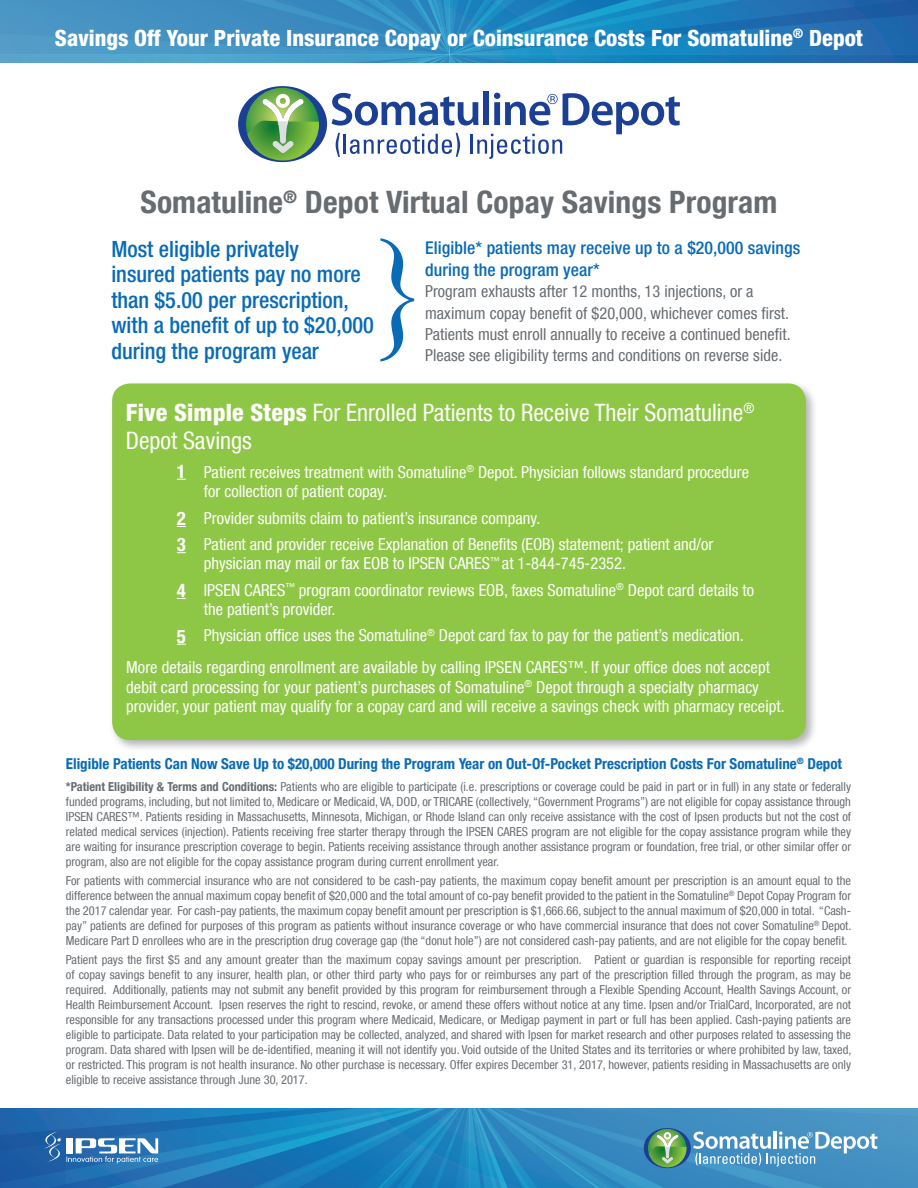
<style>
.page{position:relative;width:918px;height:1188px;background:#fff}
.page>*{position:absolute;margin:0;border:0;box-sizing:border-box;transform-origin:0 0}
.t1{font:135.45px "Times New Roman";color:#096bb6;scale:.91 1}
.Main_header{font:700 condensed 30.9px "Helvetica Neue LT Com";letter-spacing:.005em;color:#676c71}
.Helv_Cd_14_16{font:condensed 24px/28.8px "Helvetica Neue LT Com";color:#fff}
.Helv_Med_Cd_16_18{font:500 condensed 22.5px/25.5px "Helvetica Neue";color:#096bb6}
.HelvNeu_Heavy_K_O{font:800 condensed 22.5px "Helvetica Neue";color:#fff}
.Flash_Card-Subhead-H{font:500 condensed 17.7px/21.6px "Helvetica Neue";letter-spacing:.005em;color:#096bb6}
.Step_Paras-white{font:condensed 16.5px/19.5px "Helvetica Neue LT Com";color:#fff}
.Para-HelvNeueCond-Wh{font:condensed 16.5px "Helvetica Neue LT Com";letter-spacing:.005em;color:#fff}
.Flash_Card-Subhead-H-2{font:condensed 16.5px "Helvetica Neue LT Com";letter-spacing:.005em;color:#676c71}
.t2{font:700 condensed 15px "Helvetica Neue LT Com";color:#096bb6}
.t3{font:condensed 12.3px/15px "Helvetica Neue LT Com";color:#676c71;text-align:justify}
.s1{font-family:"Helvetica Neue";font-weight:800}
.s2{font-weight:700;font-size:18.75px}
.s3{font-weight:700}
</style>
<div class="page">
<svg style="left:0;top:0;width:918px;height:63px;background:#2f88bf"></svg>
<div style="left:483px;top:92px;width:6px;height:33px;background:#1b3f94"></div>
<svg style="left:332px;top:93px;width:348px;height:66px"></svg>
<div style="left:238px;top:86px;width:89px;height:76px;background:#1b3f94;border-radius:50%"></div>
<svg style="left:246px;top:88px;width:73px;height:73px"></svg>
<div style="left:109px;top:381px;width:710px;height:372px;background:#676c71;opacity:.5"></div>
<div style="left:112px;top:383px;width:694px;height:357px;background:#8ec745;border-radius:18px"></div>
<svg style="left:0;top:1108px;width:918px;height:80px;background:#3488bd"></svg>
<p class="HelvNeu_Heavy_K_O" style="left:55px;top:24px;width:810px">Savings Off Your Private Insurance Copay or Coinsurance Costs For Somatuline<sup>®</sup> Depot</p>
<p class="Main_header" style="left:141px;top:184px;width:638px">Somatuline<sup>®</sup> Depot Virtual Copay Savings Program</p>
<p class="t1" style="left:370px;top:191px;width:67px">}</p>
<p class="Helv_Med_Cd_16_18" style="left:111px;top:236px;width:189px">Most eligible privately</p>
<p class="Helv_Med_Cd_16_18" style="left:111px;top:261px;width:264px">insured patients pay no more than $5.00 per prescription, with a benefit of up to $20,000 during the program year</p>
<p class="Flash_Card-Subhead-H" style="left:425px;top:237px;width:377px">Eligible* patients may receive up to a $20,000 savings during the program year*</p>
<p class="Flash_Card-Subhead-H-2" style="left:425px;top:282px;width:330px">Program exhausts after 12 months, 13 injections, or a</p>
<p class="Flash_Card-Subhead-H-2" style="left:425px;top:303px;width:365px">maximum copay benefit of $20,000, whichever comes first.</p>
<p class="Flash_Card-Subhead-H-2" style="left:425px;top:324px;width:367px">Patients must enroll annually to receive a continued benefit.</p>
<p class="Flash_Card-Subhead-H-2" style="left:425px;top:346px;width:359px">Please see eligibility terms and conditions on reverse side.</p>
<p class="Helv_Cd_14_16" style="left:126px;top:398px;width:630px"><span class="s1">Five Simple Steps</span> For Enrolled Patients to Receive Their Somatuline<sup>®<br></sup>Depot Savings</p>
<p class="Step_Paras-white" style="left:204px;top:462px;width:547px;text-indent:-27px"><span class="s2">1</span> Patient receives treatment with Somatuline<sup>®</sup> Depot. Physician follows standard procedure for collection of patient copay.</p>
<p class="Step_Paras-white" style="left:177px;top:508px;width:365px"><span class="s2">2</span> Provider submits claim to patient’s insurance company.</p>
<p class="Step_Paras-white" style="left:204px;top:534px;width:511px;text-indent:-27px"><span class="s2">3</span> Patient and provider receive Explanation of Benefits (EOB) statement; patient and/or physician may mail or fax EOB to IPSEN CARES<sup>™</sup> at 1-844-745-2352.</p>
<p class="Step_Paras-white" style="left:204px;top:580px;width:552px;text-indent:-27px"><span class="s2">4</span> IPSEN CARES<sup>™</sup> program coordinator reviews EOB, faxes Somatuline<sup>®</sup> Depot card details to the patient’s provider.</p>
<p class="Step_Paras-white" style="left:177px;top:626px;width:568px"><span class="s2">5</span> Physician office uses the Somatuline<sup>®</sup> Depot card fax to pay for the patient’s medication.</p>
<p class="Para-HelvNeueCond-Wh" style="left:126px;top:658px;width:645px">More details regarding enrollment are available by calling IPSEN CARES™. If your office does not accept</p>
<p class="Para-HelvNeueCond-Wh" style="left:126px;top:677px;width:634px">debit card processing for your patient’s purchases of Somatuline<sup>®</sup> Depot through a specialty pharmacy</p>
<p class="Para-HelvNeueCond-Wh" style="left:126px;top:697px;width:660px">provider, your patient may qualify for a copay card and will receive a savings check with pharmacy receipt.</p>
<p class="t2" style="left:66px;top:755px;width:778px">Eligible Patients Can Now Save Up to $20,000 During the Program Year on Out-Of-Pocket Prescription Costs For Somatuline<sup>®</sup> Depot</p>
<p class="t3" style="left:66px;top:779px;width:787px"><span class="s3">*Patient Eligibility &amp; Terms and Conditions:</span> Patients who are eligible to participate (i.e. prescriptions or coverage could be paid in part or in full) in any state or federally funded programs, including, but not limited to, Medicare or Medicaid, VA, DOD, or TRICARE (collectively, “Government Programs”) are not eligible for copay assistance through IPSEN CARES™. Patients residing in Massachusetts, Minnesota, Michigan, or Rhode Island can only receive assistance with the cost of Ipsen products but not the cost of related medical services (injection). Patients receiving free starter therapy through the IPSEN CARES program are not eligible for the copay assistance program while they are waiting for insurance prescription coverage to begin. Patients receiving assistance through another assistance program or foundation, free trial, or other similar offer or program, also are not eligible for the copay assistance program during current enrollment year.</p>
<p class="t3" style="left:66px;top:873px;width:787px">For patients with commercial insurance who are not considered to be cash-pay patients, the maximum copay benefit amount per prescription is an amount equal to the difference between the annual maximum copay benefit of $20,000 and the total amount of co-pay benefit provided to the patient in the Somatuline<sup>®</sup> Depot Copay Program for the 2017 calendar year. For cash-pay patients, the maximum copay benefit amount per prescription is $1,666.66, subject to the annual maximum of $20,000 in total. “Cash&shy;pay” patients are defined for purposes of this program as patients without insurance coverage or who have commercial insurance that does not cover Somatuline<sup>®</sup> Depot.<br>Medicare Part D enrollees who are in the prescription drug coverage gap (the “donut hole”) are not considered cash-pay patients, and are not eligible for the copay benefit.</p>
<p class="t3" style="left:66px;top:952px;width:787px">Patient pays the first $5 and any amount greater than the maximum copay savings amount per prescription. Patient or guardian is responsible for reporting receipt of copay savings benefit to any insurer, health plan, or other third party who pays for or reimburses any part of the prescription filled through the program, as may be required. Additionally, patients may not submit any benefit provided by this program for reimbursement through a Flexible Spending Account, Health Savings Account, or Health Reimbursement Account. Ipsen reserves the right to rescind, revoke, or amend these offers without notice at any time. Ipsen and/or TrialCard, Incorporated, are not responsible for any transactions processed under this program where Medicaid, Medicare, or Medigap payment in part or full has been applied. Cash-paying patients are eligible to participate. Data related to your participation may be collected, analyzed, and shared with Ipsen for market research and other purposes related to assessing the program. Data shared with Ipsen will be de-identified, meaning it will not identify you. Void outside of the United States and its territories or where prohibited by law, taxed, or restricted. This program is not health insurance. No other purchase is necessary. Offer expires December 31, 2017, however, patients residing in Massachusetts are only eligible to receive assistance through June 30, 2017.</p>
</div>
